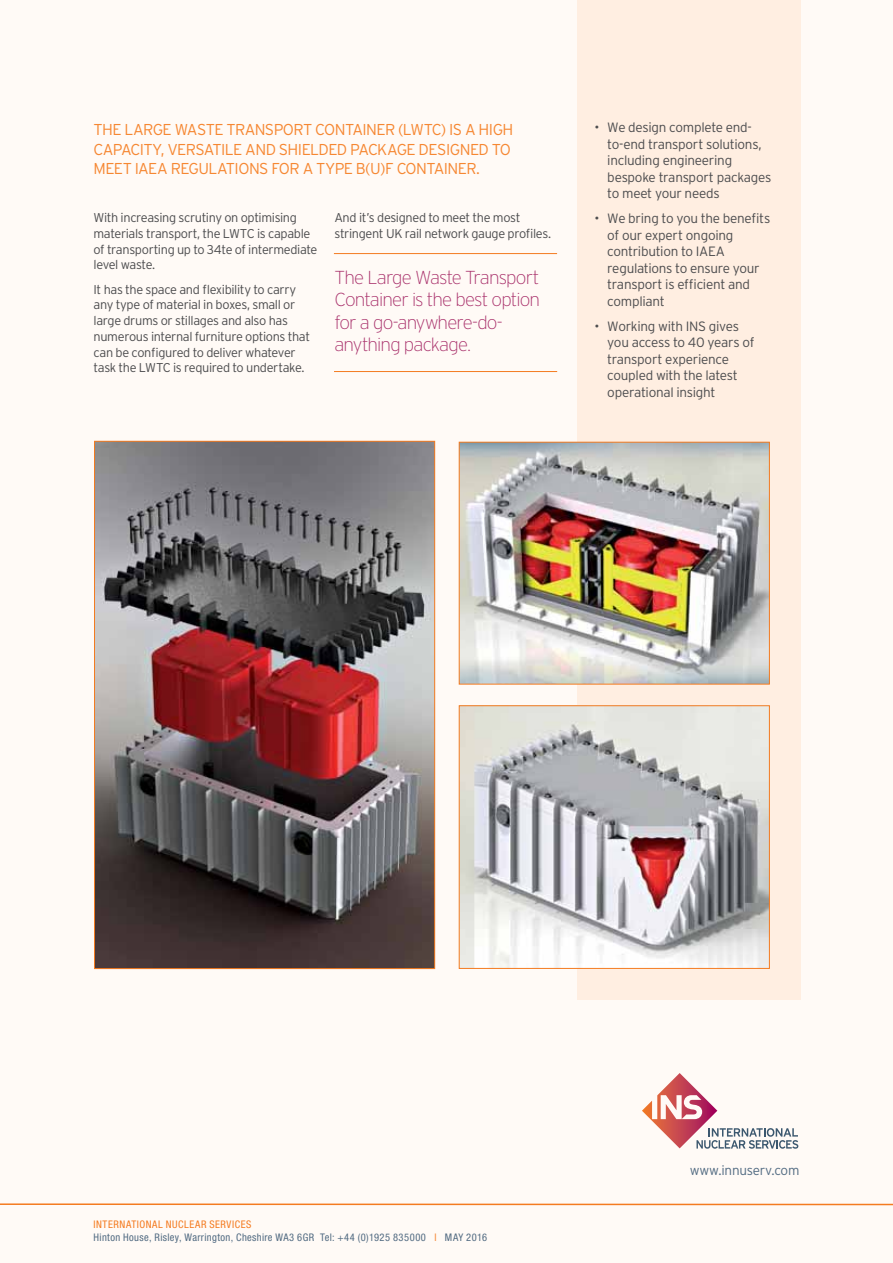
<style>
.page{position:relative;width:893px;height:1263px;background:#fffaf6}
.page>*{position:absolute;margin:0;border:0;box-sizing:border-box;transform-origin:0 0}
.t1{font:200 18.75px/22.5px "Interstate";letter-spacing:-.045em;color:#a9316b}
.t2{font:300 15.75px/19.5px "Interstate";letter-spacing:-.04em;color:#f68732}
.t3{font:300 13.5px/16.5px "Interstate";letter-spacing:-.02em;color:#4c4c4e}
.t4{font:300 13.5px "Interstate";letter-spacing:-.02em;color:#526b82}
.t5{font:300 12.75px/15.8px "Interstate";letter-spacing:-.03em;color:#4c4c4e}
.t6{font:condensed 10.5px/13.5px "Helvetica Neue LT Std";letter-spacing:.045em;color:#526b82}
.s1{font-size:19.5px}
.s2{color:#f47b20}
.s3{color:#f68c3d}
</style>
<div class="page">
<div style="left:577px;top:0;width:223px;height:999px;background:#ffeee1"></div>
<hr style="left:0;top:1203px;width:893px;height:2px;background:#f47b20">
<svg style="left:642px;top:1073px;width:156px;height:76px"></svg>
<img style="left:96px;top:443px;width:337px;height:523px">
<img style="left:461px;top:444px;width:307px;height:238px">
<div style="left:459px;top:442px;width:311px;height:242px;border:1px solid #f47b20"></div>
<img style="left:461px;top:707px;width:307px;height:259px">
<div style="left:459px;top:705px;width:311px;height:263px;border:1px solid #f47b20"></div>
<hr style="left:334px;top:253px;width:223px;height:1px;background:#f47b20">
<hr style="left:334px;top:371px;width:223px;height:1px;background:#f47b20">
<p class="t2" style="left:93px;top:121px;width:421px">THE LARGE WASTE TRANSPORT CONTAINER (LWTC) IS A HIGH<br>CAPACITY, VERSATILE AND SHIELDED PACKAGE DESIGNED TO<br>MEET IAEA REGULATIONS FOR A TYPE B(U)F CONTAINER.</p>
<p class="t5" style="left:94px;top:211px;width:225px">With increasing scrutiny on optimising materials transport, the LWTC is capable of transporting up to 34te of intermediate level waste.</p>
<p class="t5" style="left:94px;top:282px;width:218px">It has the space and flexibility to carry any type of material in boxes, small or large drums or stillages and also has numerous internal furniture options that can be configured to deliver whatever task the LWTC is required to undertake.</p>
<p class="t5" style="left:334px;top:211px;width:218px">And it’s designed to meet the most stringent UK rail network gauge profiles.</p>
<h1 class="t1" style="left:334px;top:268px;width:207px">The Large Waste Transport<br>Container is the best option for a go-anywhere-do&shy;anything package<span class="s1">.</span></h1>
<p class="t3" style="left:607px;top:121px;width:166px;text-indent:-13px">• We design complete end&shy;to-end transport solutions, including engineering bespoke transport packages to meet your needs</p>
<p class="t3" style="left:607px;top:212px;width:165px;text-indent:-13px">• We bring to you the benefits of our expert ongoing contribution to IAEA regulations to ensure your transport is efficient and compliant</p>
<p class="t3" style="left:607px;top:319px;width:149px;text-indent:-13px">• Working with INS gives you access to 40 years of transport experience coupled with the latest operational insight</p>
<p class="t6" style="left:94px;top:1217px;width:395px"><span class="s2">INTERNATIONAL NUCLEAR SERVICES<br></span>Hinton House, Risley, Warrington, Cheshire WA3 6GR Tel: +44 (0)1925 835000 <span class="s3">I</span> MAY 2016</p>
<p class="t4" style="left:690px;top:1165px;width:111px">www.innuserv.com</p>
</div>
